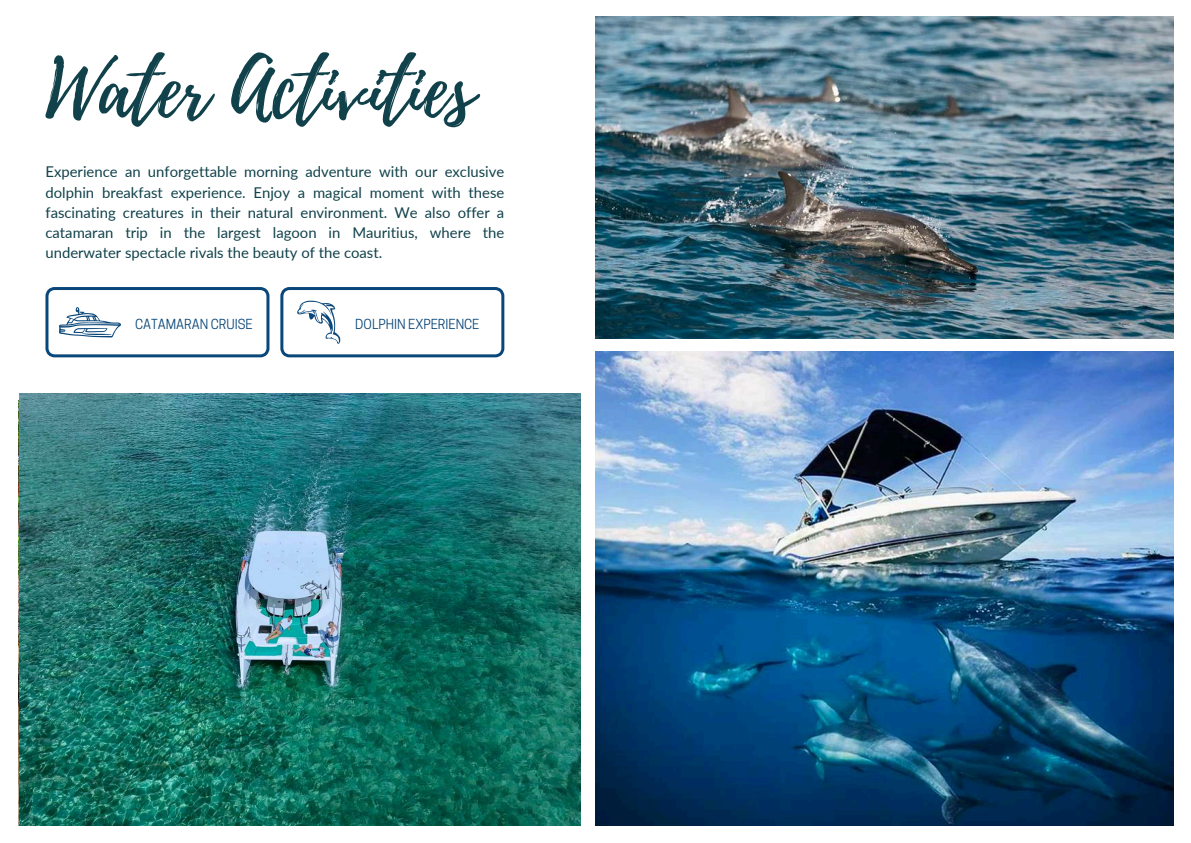
<style>
.page{position:relative;width:1191px;height:843px;background:#fff}
.page>*{position:absolute;margin:0;border:0;box-sizing:border-box;transform-origin:0 0}
.t1{font:79px "Playlist Script";color:#11424b}
.t2{font:14.9px/20.2px "Lato";color:#11424b;text-align:justify}
.t3{font:13px "Cooper Hewitt";color:#094679}
</style>
<div class="page">
<img style="left:20px;top:393px;width:561px;height:432px">
<img style="left:595px;top:17px;width:578px;height:321px">
<img style="left:595px;top:351px;width:578px;height:474px">
<svg style="left:45px;top:287px;width:224px;height:70px"></svg>
<svg style="left:280px;top:287px;width:224px;height:70px"></svg>
<h1 class="t1" style="left:45px;top:33px;width:430px">Water Activities</h1>
<p class="t2" style="left:45px;top:161px;width:460px">Experience an unforgettable morning adventure with our exclusive dolphin breakfast experience. Enjoy a magical moment with these fascinating creatures in their natural environment. We also offer a catamaran trip in the largest lagoon in Mauritius, where the underwater spectacle rivals the beauty of the coast.</p>
<p class="t3" style="left:135px;top:319px;width:119px">CATAMARAN CRUISE</p>
<p class="t3" style="left:355px;top:319px;width:126px">DOLPHIN EXPERIENCE</p>
</div>
